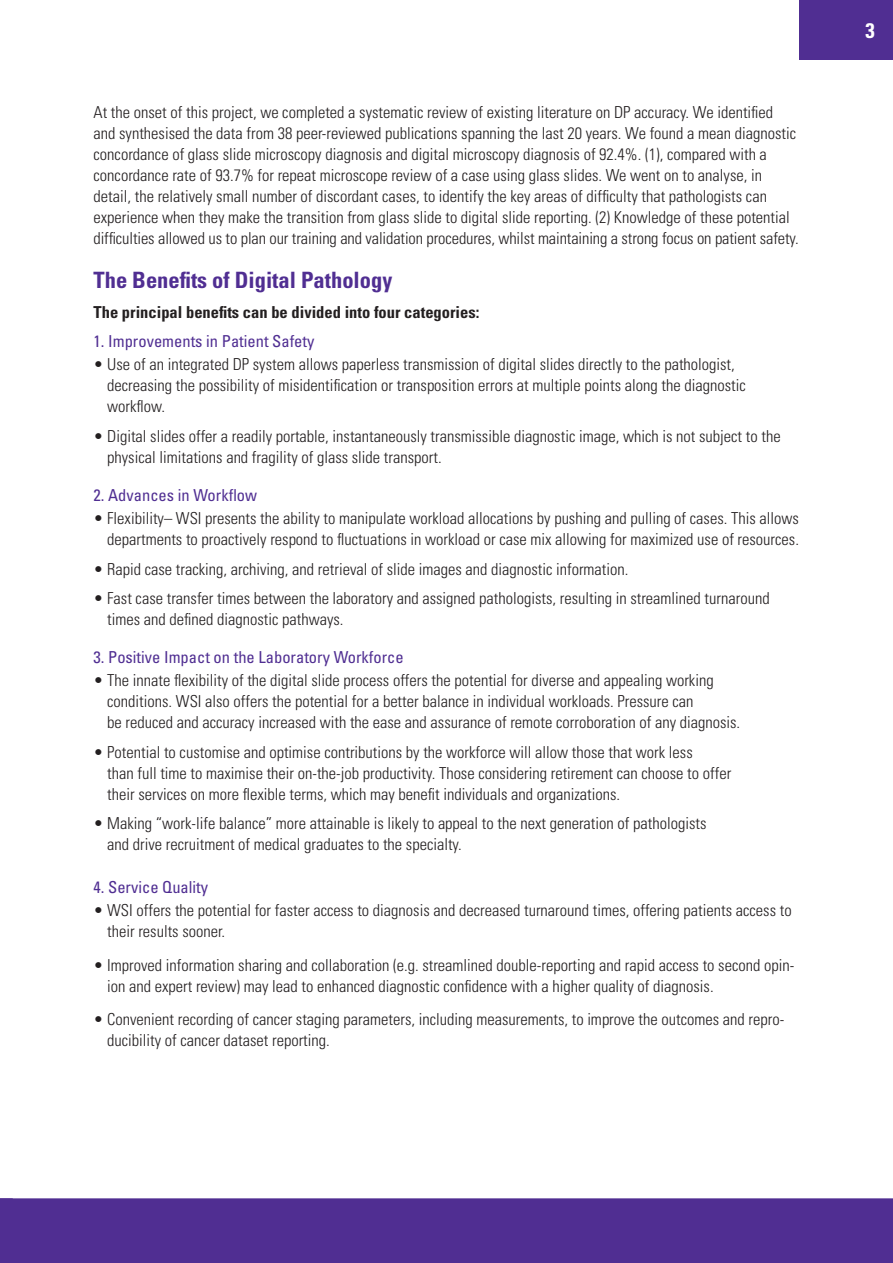
<style>
.page{position:relative;width:893px;height:1263px;background:#fff}
.page>*{position:absolute;margin:0;border:0;box-sizing:border-box;transform-origin:0 0}
.t1{font:700 condensed 22.5px "Univers LT Std";color:#502e92}
.t2{font:700 condensed 21px "Univers LT Std";color:#fff}
.t3{font:300 condensed 16.5px/21px "Univers LT Std";color:#231f20}
.t4{font:condensed 16.5px "Univers LT Std";color:#502e92}
.t5{font:700 condensed 16.5px "Univers LT Std";color:#231f20}
</style>
<div class="page">
<div style="left:0;top:1198px;width:893px;height:65px;background:#502e92"></div>
<div style="left:799px;top:0;width:94px;height:60px;background:#502e92"></div>
<p class="t3" style="left:94px;top:102px;width:707px">At the onset of this project, we completed a systematic review of existing literature on DP accuracy. We identified and synthesised the data from 38 peer-reviewed publications spanning the last 20 years. We found a mean diagnostic concordance of glass slide microscopy diagnosis and digital microscopy diagnosis of 92.4%. (1), compared with a concordance rate of 93.7% for repeat microscope review of a case using glass slides. We went on to analyse, in detail, the relatively small number of discordant cases, to identify the key areas of difficulty that pathologists can experience when they make the transition from glass slide to digital slide reporting. (2) Knowledge of these potential difficulties allowed us to plan our training and validation procedures, whilst maintaining a strong focus on patient safety.</p>
<h1 class="t1" style="left:94px;top:266px;width:300px">The Benefits of Digital Pathology</h1>
<p class="t5" style="left:94px;top:302px;width:387px">The principal benefits can be divided into four categories:</p>
<p class="t4" style="left:94px;top:331px;width:222px">1. Improvements in Patient Safety</p>
<p class="t3" style="left:107px;top:354px;width:640px;text-indent:-14px">• Use of an integrated DP system allows paperless transmission of digital slides directly to the pathologist, decreasing the possibility of misidentification or transposition errors at multiple points along the diagnostic workflow.</p>
<p class="t3" style="left:107px;top:426px;width:675px;text-indent:-14px">• Digital slides offer a readily portable, instantaneously transmissible diagnostic image, which is not subject to the physical limitations and fragility of glass slide transport.</p>
<p class="t4" style="left:94px;top:485px;width:165px">2. Advances in Workflow</p>
<p class="t3" style="left:94px;top:508px;width:707px;text-align:right">• Flexibility– WSI presents the ability to manipulate workload allocations by pushing and pulling of cases. This allows departments to proactively respond to fluctuations in workload or case mix allowing for maximized use of resources.</p>
<p class="t3" style="left:94px;top:558px;width:536px">• Rapid case tracking, archiving, and retrieval of slide images and diagnostic information.</p>
<p class="t3" style="left:107px;top:588px;width:664px;text-indent:-14px">• Fast case transfer times between the laboratory and assigned pathologists, resulting in streamlined turnaround times and defined diagnostic pathways.</p>
<p class="t4" style="left:94px;top:647px;width:312px">3. Positive Impact on the Laboratory Workforce</p>
<p class="t3" style="left:107px;top:670px;width:635px;text-indent:-14px">• The innate flexibility of the digital slide process offers the potential for diverse and appealing working conditions. WSI also offers the potential for a better balance in individual workloads. Pressure can<br>be reduced and accuracy increased with the ease and assurance of remote corroboration of any diagnosis.</p>
<p class="t3" style="left:107px;top:741px;width:626px;text-indent:-14px">• Potential to customise and optimise contributions by the workforce will allow those that work less<br>than full time to maximise their on-the-job productivity. Those considering retirement can choose to offer their services on more flexible terms, which may benefit individuals and organizations.</p>
<p class="t3" style="left:107px;top:813px;width:601px;text-indent:-14px">• Making “work-life balance” more attainable is likely to appeal to the next generation of pathologists and drive recruitment of medical graduates to the specialty.</p>
<p class="t4" style="left:94px;top:876px;width:116px">4. Service Quality</p>
<p class="t3" style="left:107px;top:899px;width:686px;text-indent:-14px">• WSI offers the potential for faster access to diagnosis and decreased turnaround times, offering patients access to their results sooner.</p>
<p class="t3" style="left:107px;top:954px;width:689px;text-indent:-14px">• Improved information sharing and collaboration (e.g. streamlined double-reporting and rapid access to second opin&shy;ion and expert review) may lead to enhanced diagnostic confidence with a higher quality of diagnosis.</p>
<p class="t3" style="left:107px;top:1009px;width:679px;text-indent:-14px">• Convenient recording of cancer staging parameters, including measurements, to improve the outcomes and repro&shy;ducibility of cancer dataset reporting.</p>
<p class="t2" style="left:865px;top:18px;width:11px">3</p>
</div>
